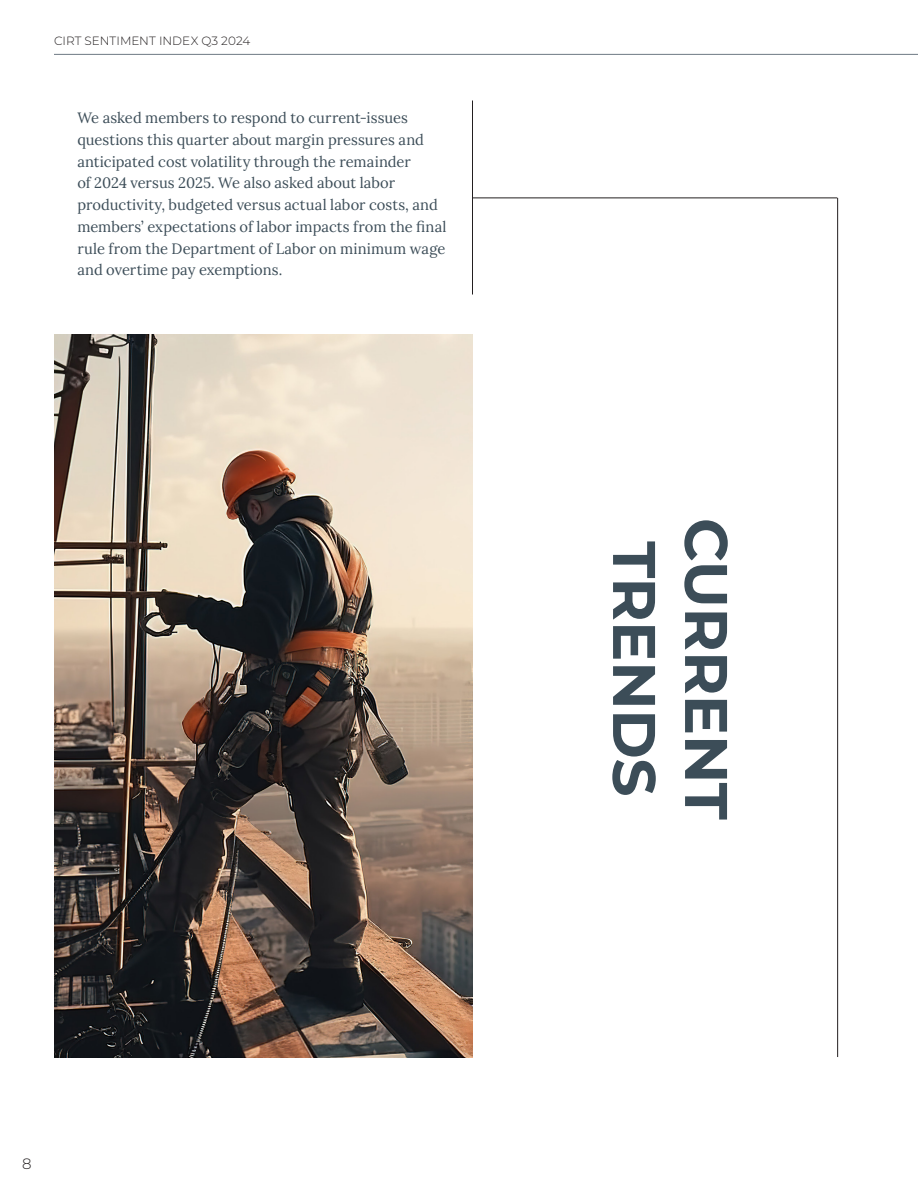
<style>
.page{position:relative;width:918px;height:1188px;background:#fff}
.page>*{position:absolute;margin:0;border:0;box-sizing:border-box;transform-origin:0 0}
.t1{font:700 60px "Montserrat";letter-spacing:-.005em;color:#3c4d58}
.TXT{font:15px/21.8px "Lora";color:#3c4d58}
.t2{font:300 15px "Montserrat";color:#231f20}
.t3{font:300 12px "Montserrat";color:#231f20}
</style>
<div class="page">
<img style="left:54px;top:335px;width:418px;height:722px">
<hr style="left:473px;top:198px;width:364px;height:1px;background:#231f20">
<hr style="left:837px;top:198px;width:1px;height:859px;background:#231f20">
<hr style="left:472px;top:101px;width:1px;height:194px;background:#231f20">
<hr style="left:54px;top:54px;width:864px;height:1px;background:#6e7984">
<p class="t3" style="left:54px;top:33px;width:198px">CIRT SENTIMENT INDEX Q3 2024</p>
<p class="TXT" style="left:77px;top:106px;width:371px">We asked members to respond to current-issues questions this quarter about margin pressures and anticipated cost volatility through the remainder<br>of 2024 versus 2025. We also asked about labor productivity, budgeted versus actual labor costs, and members’ expectations of labor impacts from the final rule from the Department of Labor on minimum wage and overtime pay exemptions.</p>
<p class="t2" style="left:22px;top:1154px;width:11px">8</p>
<p class="t1" style="left:678px;top:541px;width:257px;rotate:90deg">TRENDS</p>
<p class="t1" style="left:750px;top:518px;width:303px;rotate:90deg">CURRENT</p>
</div>
